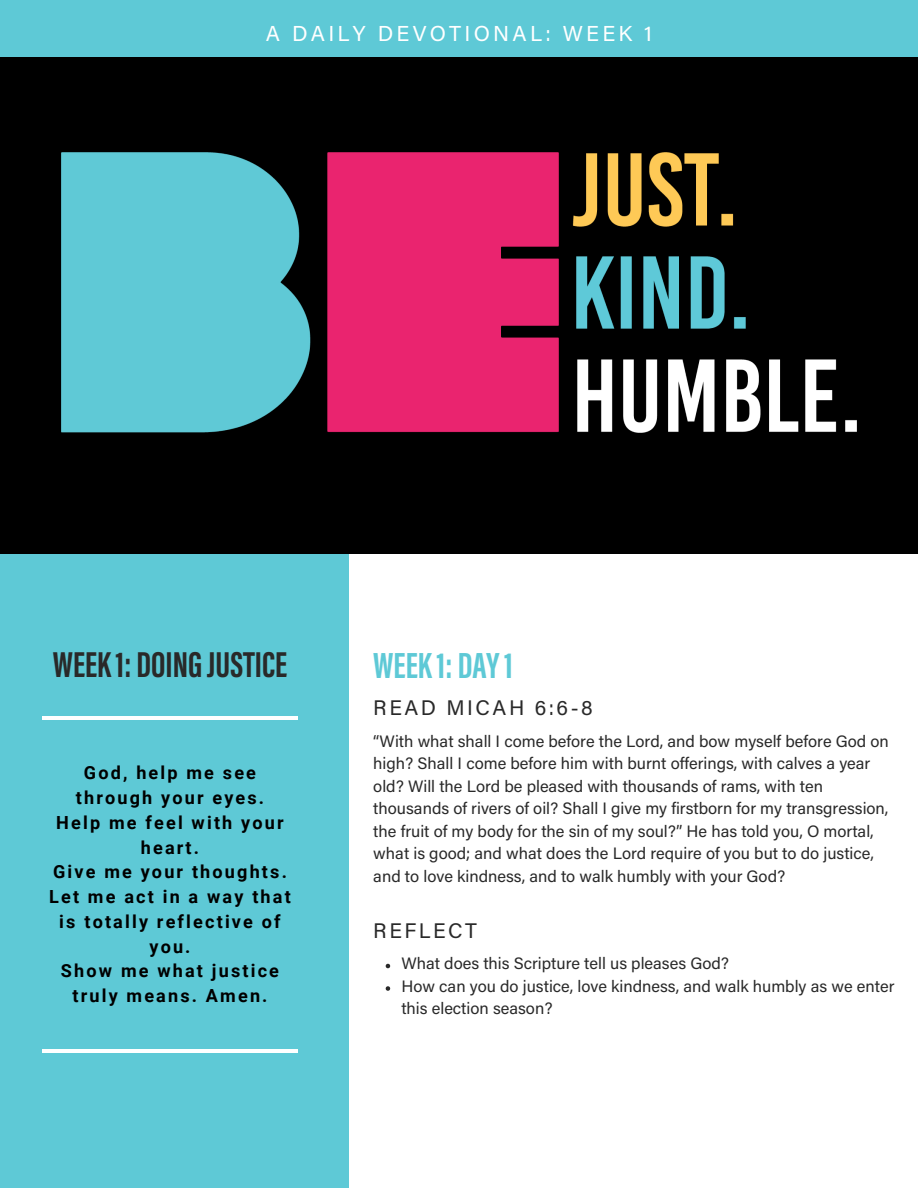
<style>
.page{position:relative;width:918px;height:1188px;background:#fff}
.page>*{position:absolute;margin:0;border:0;box-sizing:border-box;transform-origin:0 0}
.t1{font:700 37.35px "Acumin Pro Extra Cond";color:#5ec9d6}
.t2{font:700 37.05px "Acumin Pro Extra Cond";color:#292929}
.t3{font:21.6px "Acumin Pro";letter-spacing:.15em;color:#fff}
.t4{font:21px "Acumin Pro";letter-spacing:.12em;color:#292929}
.t5{font:700 18px/24.8px "Roboto";letter-spacing:.12em;color:#000;text-align:center}
.t6{font:16.5px/22.5px "Acumin Pro";color:#292929}
</style>
<div class="page">
<div style="left:0;top:554px;width:348px;height:634px;background:#5ec9d6"></div>
<div style="left:0;top:0;width:918px;height:65px;background:#5ec9d6"></div>
<hr style="left:42px;top:717px;width:256px;height:3px;background:#fff">
<hr style="left:42px;top:1049px;width:256px;height:3px;background:#fff">
<div style="left:0;top:58px;width:918px;height:496px;background:#000"></div>
<img style="left:61px;top:152px;width:796px;height:280px">
<svg style="left:386px;top:964px;width:4px;height:4px"></svg>
<svg style="left:386px;top:986px;width:4px;height:5px"></svg>
<h3 class="t3" style="left:266px;top:25px;width:388px">A DAILY DEVOTIONAL: WEEK 1</h3>
<h2 class="t2" style="left:53px;top:650px;width:236px">WEEK1:DOINGJUSTICE</h2>
<p class="t5" style="left:49px;top:761px;width:243px">God, help me see through your eyes.<br>Help me feel with your heart.<br>Give me your thoughts.<br>Let me act in a way that is totally reflective of you.<br>Show me what justice truly means. Amen.</p>
<h1 class="t1" style="left:373px;top:650px;width:141px">WEEK1:DAY1</h1>
<p class="t4" style="left:373px;top:700px;width:221px">READ MICAH 6:6-8</p>
<p class="t6" style="left:373px;top:732px;width:517px">“With what shall I come before the Lord, and bow myself before God on high? Shall I come before him with burnt offerings, with calves a year old? Will the Lord be pleased with thousands of rams, with ten thousands of rivers of oil? Shall I give my firstborn for my transgression, the fruit of my body for the sin of my soul?” He has told you, O mortal, what is good; and what does the Lord require of you but to do justice, and to love kindness, and to walk humbly with your God?</p>
<p class="t4" style="left:373px;top:923px;width:105px">REFLECT</p>
<p class="t6" style="left:401px;top:954px;width:495px">What does this Scripture tell us pleases God?<br>How can you do justice, love kindness, and walk humbly as we enter this election season?</p>
</div>
